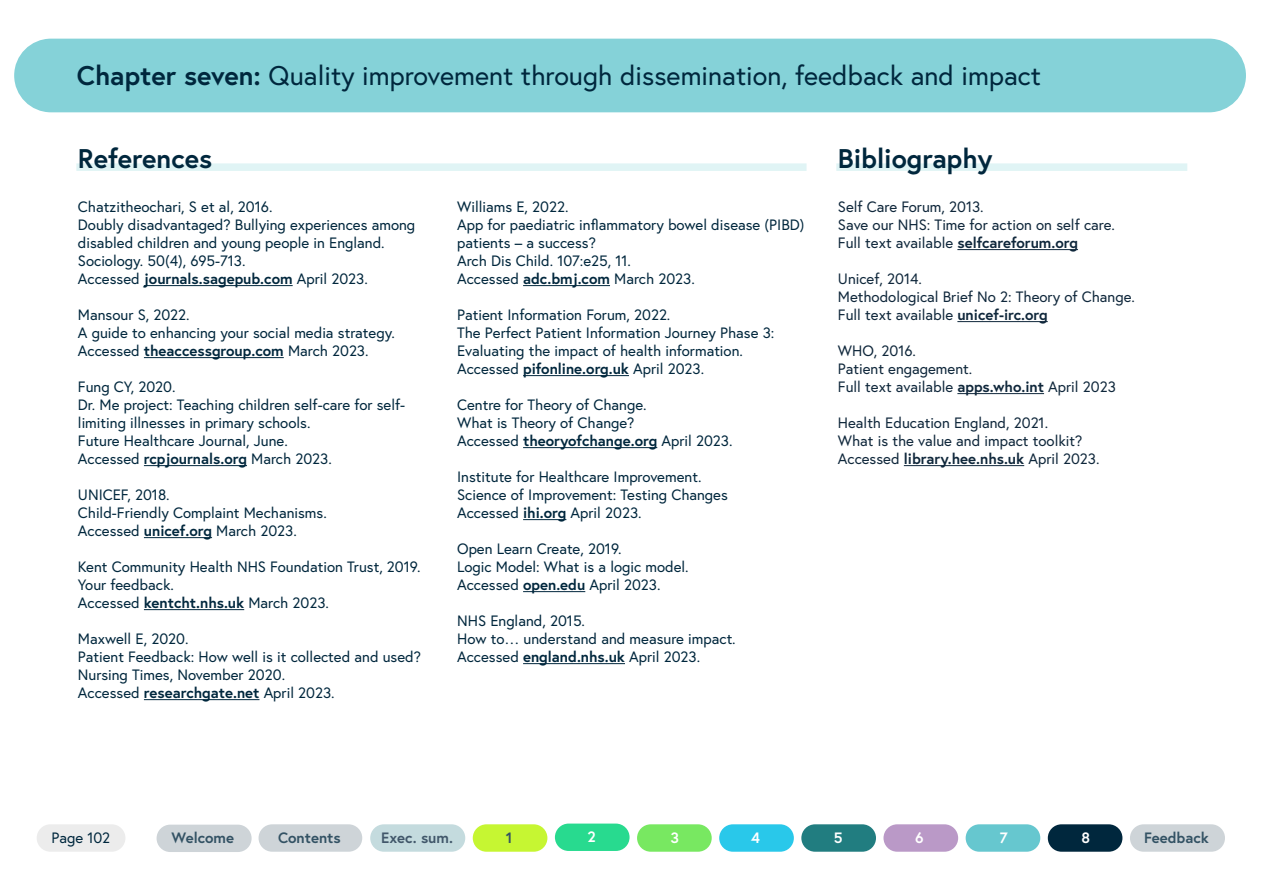
<style>
.page{position:relative;width:1263px;height:893px;background:#fff}
.page>*{position:absolute;margin:0;border:0;box-sizing:border-box;transform-origin:0 0}
.t1{font:27px "Europa";color:#00273d}
.t2{font:700 27px "Europa";color:#00273d}
.t3{font:15px/18px "Europa";color:#00273d}
.t4{font:15px/18px "Europa";color:#0f273b}
.t5{font:700 15px "Europa";color:#335264}
.t6{font:700 15px "Europa";color:#41576a}
.t7{font:700 15px "Europa";color:#fff}
.s1{font-weight:700}
</style>
<div class="page">
<div style="left:14px;top:39px;width:1232px;height:73px;background:#85d2d8;border-radius:37px"></div>
<hr style="left:144px;top:285px;width:149px;height:1px;background:#00273d">
<hr style="left:144px;top:357px;width:140px;height:1px;background:#00273d">
<hr style="left:144px;top:465px;width:103px;height:1px;background:#00273d">
<hr style="left:144px;top:537px;width:68px;height:1px;background:#00273d">
<hr style="left:144px;top:609px;width:100px;height:1px;background:#00273d">
<hr style="left:144px;top:699px;width:115px;height:1px;background:#00273d">
<hr style="left:523px;top:285px;width:87px;height:1px;background:#00273d">
<hr style="left:523px;top:375px;width:106px;height:1px;background:#00273d">
<hr style="left:523px;top:447px;width:134px;height:1px;background:#00273d">
<hr style="left:523px;top:519px;width:43px;height:1px;background:#00273d">
<hr style="left:523px;top:591px;width:62px;height:1px;background:#00273d">
<hr style="left:523px;top:663px;width:102px;height:1px;background:#00273d">
<hr style="left:957px;top:249px;width:121px;height:1px;background:#0f273b">
<hr style="left:957px;top:321px;width:91px;height:1px;background:#0f273b">
<hr style="left:957px;top:393px;width:87px;height:1px;background:#0f273b">
<hr style="left:904px;top:465px;width:120px;height:1px;background:#0f273b">
<div style="left:76px;top:163px;width:730px;height:8px;background:#e0f4f5"></div>
<div style="left:836px;top:163px;width:351px;height:8px;background:#e0f4f5"></div>
<div style="left:37px;top:824px;width:88px;height:28px;background:#ececec;border-radius:14px"></div>
<div style="left:157px;top:825px;width:95px;height:27px;background:#ced4d8;border-radius:14px"></div>
<div style="left:259px;top:824px;width:103px;height:28px;background:#ced4d8;border-radius:14px"></div>
<div style="left:370px;top:824px;width:95px;height:28px;background:#c4dbde;border-radius:14px"></div>
<div style="left:473px;top:824px;width:74px;height:28px;background:#c6f632;border-radius:14px"></div>
<div style="left:555px;top:824px;width:74px;height:27px;background:#28da8f;border-radius:14px"></div>
<div style="left:637px;top:824px;width:75px;height:28px;background:#78e861;border-radius:14px"></div>
<div style="left:719px;top:824px;width:75px;height:28px;background:#29c8ea;border-radius:14px"></div>
<div style="left:801px;top:824px;width:75px;height:28px;background:#217d80;border-radius:14px"></div>
<div style="left:883px;top:824px;width:75px;height:28px;background:#ba99c7;border-radius:14px"></div>
<div style="left:966px;top:824px;width:74px;height:28px;background:#66c7cf;border-radius:14px"></div>
<div style="left:1048px;top:824px;width:74px;height:28px;background:#00273d;border-radius:14px"></div>
<div style="left:1130px;top:824px;width:95px;height:28px;background:#ced4d8;border-radius:14px"></div>
<h1 class="t1" style="left:77px;top:58px;width:965px"><span class="s1">Chapter seven:</span> Quality improvement through dissemination, feedback and impact</h1>
<h1 class="t2" style="left:78px;top:140px;width:136px">References</h1>
<h1 class="t2" style="left:838px;top:140px;width:156px">Bibliography</h1>
<p class="t3" style="left:78px;top:198px;width:339px">Chatzitheochari, S et al, 2016.<br>Doubly disadvantaged? Bullying experiences among disabled children and young people in England.<br>Sociology. 50(4), 695-713.<br>Accessed <span class="s1">journals.sagepub.com</span> April 2023.</p>
<p class="t3" style="left:78px;top:306px;width:318px">Mansour S, 2022.<br>A guide to enhancing your social media strategy.<br>Accessed <span class="s1">theaccessgroup.com</span> March 2023.</p>
<p class="t3" style="left:78px;top:378px;width:329px">Fung CY, 2020.<br>Dr. Me project: Teaching children self-care for self&shy;limiting illnesses in primary schools.<br>Future Healthcare Journal, June.<br>Accessed <span class="s1">rcpjournals.org</span> March 2023.</p>
<p class="t3" style="left:78px;top:486px;width:250px">UNICEF, 2018.<br>Child-Friendly Complaint Mechanisms.<br>Accessed <span class="s1">unicef.org</span> March 2023.</p>
<p class="t3" style="left:78px;top:558px;width:344px">Kent Community Health NHS Foundation Trust, 2019.<br>Your feedback.<br>Accessed <span class="s1">kentcht.nhs.uk</span> March 2023.</p>
<p class="t3" style="left:78px;top:630px;width:345px">Maxwell E, 2020.<br>Patient Feedback: How well is it collected and used?<br>Nursing Times, November 2020.<br>Accessed <span class="s1">researchgate.net</span> April 2023.</p>
<p class="t3" style="left:457px;top:198px;width:349px">Williams E, 2022.<br>App for paediatric inflammatory bowel disease (PIBD) patients – a success?<br>Arch Dis Child. 107:e25, 11.<br>Accessed <span class="s1">adc.bmj.com</span> March 2023.</p>
<p class="t3" style="left:457px;top:306px;width:319px">Patient Information Forum, 2022.<br>The Perfect Patient Information Journey Phase 3:<br>Evaluating the impact of health information.<br>Accessed <span class="s1">pifonline.org.uk</span> April 2023.</p>
<p class="t3" style="left:457px;top:396px;width:277px">Centre for Theory of Change.<br>What is Theory of Change?<br>Accessed <span class="s1">theoryofchange.org</span> April 2023.</p>
<p class="t3" style="left:457px;top:468px;width:272px">Institute for Healthcare Improvement.<br>Science of Improvement: Testing Changes<br>Accessed <span class="s1">ihi.org</span> April 2023.</p>
<p class="t3" style="left:457px;top:540px;width:233px">Open Learn Create, 2019.<br>Logic Model: What is a logic model.<br>Accessed <span class="s1">open.edu</span> April 2023.</p>
<p class="t3" style="left:457px;top:612px;width:280px">NHS England, 2015.<br>How to… understand and measure impact.<br>Accessed <span class="s1">england.nhs.uk</span> April 2023.</p>
<p class="t4" style="left:838px;top:198px;width:279px">Self Care Forum, 2013.<br>Save our NHS: Time for action on self care.<br>Full text available <span class="s1">selfcareforum.org</span></p>
<p class="t4" style="left:838px;top:270px;width:298px">Unicef, 2014.<br>Methodological Brief No 2: Theory of Change.<br>Full text available <span class="s1">unicef-irc.org</span></p>
<p class="t4" style="left:838px;top:342px;width:279px">WHO, 2016.<br>Patient engagement.<br>Full text available <span class="s1">apps.who.int</span> April 2023</p>
<p class="t4" style="left:838px;top:414px;width:263px">Health Education England, 2021.<br>What is the value and impact toolkit?<br>Accessed <span class="s1">library.hee.nhs.uk</span> April 2023.</p>
<p class="t3" style="left:51px;top:829px;width:60px">Page 102</p>
<p class="t5" style="left:172px;top:827px;width:64px">Welcome</p>
<p class="t5" style="left:278px;top:827px;width:64px">Contents</p>
<p class="t6" style="left:381px;top:827px;width:73px">Exec. sum.</p>
<p class="t5" style="left:506px;top:827px;width:8px">1</p>
<p class="t7" style="left:587px;top:826px;width:10px">2</p>
<p class="t7" style="left:670px;top:827px;width:10px">3</p>
<p class="t7" style="left:751px;top:827px;width:10px">4</p>
<p class="t7" style="left:834px;top:827px;width:10px">5</p>
<p class="t7" style="left:915px;top:827px;width:10px">6</p>
<p class="t7" style="left:1000px;top:827px;width:9px">7</p>
<p class="t7" style="left:1081px;top:827px;width:10px">8</p>
<p class="t5" style="left:1144px;top:827px;width:66px">Feedback</p>
</div>
